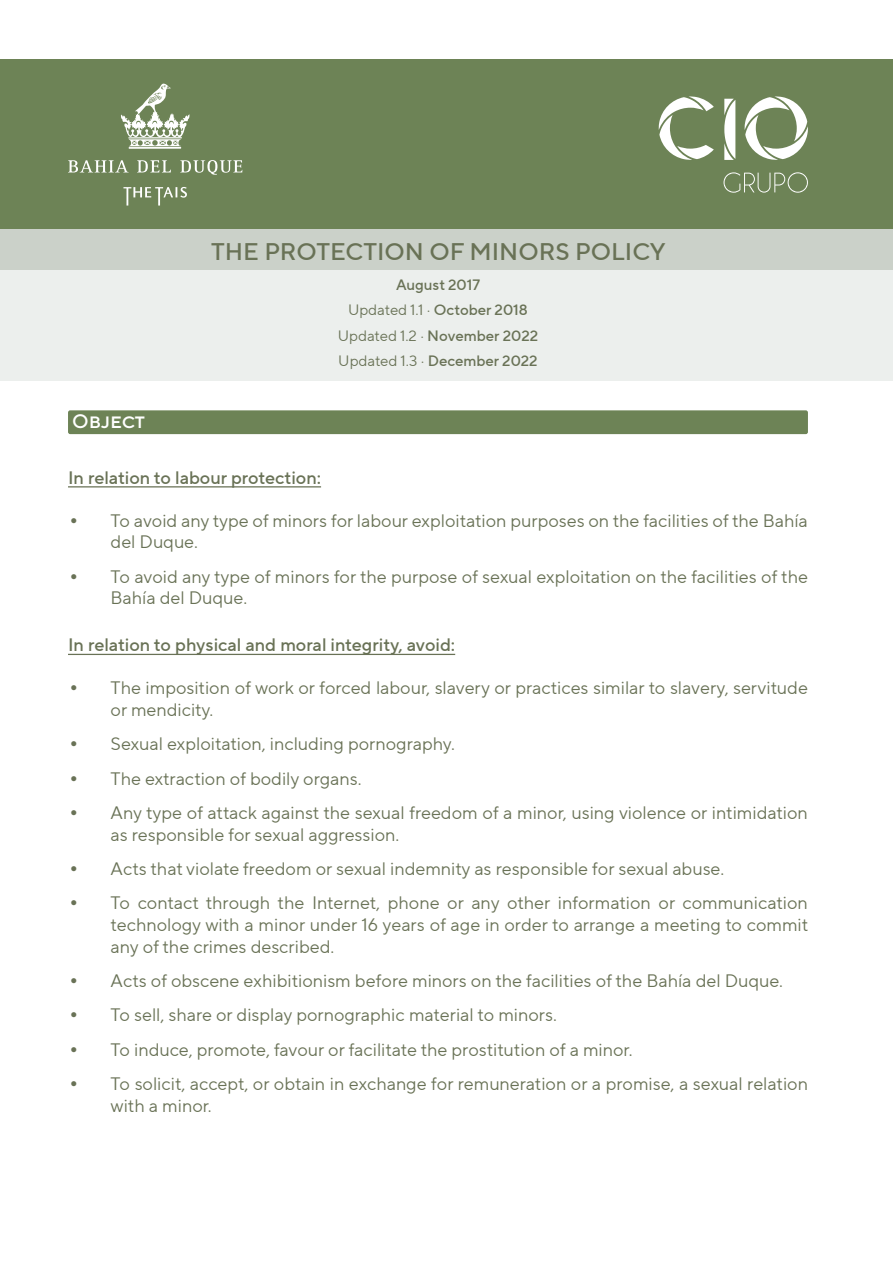
<style>
.page{position:relative;width:893px;height:1263px;background:#fff}
.page>*{position:absolute;margin:0;border:0;box-sizing:border-box;transform-origin:0 0}
.t1{font:500 24px "TT Norms Pro";color:#697256}
.t2{font:500 19.5px "TT Norms Pro";letter-spacing:-.01em;color:#fff}
.t3{font:18px/21.6px "TT Norms Pro";color:#697256}
.t4{font:500 18px "TT Norms Pro";color:#697256}
.t5{font:500 15px/25.5px "TT Norms Pro";color:#697256;text-align:center}
.s1{font-weight:400}
.s2{font-size:27px}
</style>
<div class="page">
<div style="left:0;top:60px;width:893px;height:170px;background:#6d8356"></div>
<div style="left:0;top:230px;width:893px;height:151px;background:#ecefed"></div>
<div style="left:0;top:230px;width:893px;height:40px;background:#cbd1c9"></div>
<svg style="left:121px;top:84px;width:69px;height:65px"></svg>
<svg style="left:68px;top:160px;width:60px;height:12px"></svg>
<svg style="left:137px;top:160px;width:34px;height:12px"></svg>
<svg style="left:180px;top:160px;width:62px;height:15px"></svg>
<svg style="left:123px;top:187px;width:64px;height:19px"></svg>
<svg style="left:723px;top:172px;width:85px;height:21px"></svg>
<svg style="left:745px;top:96px;width:63px;height:64px"></svg>
<svg style="left:724px;top:99px;width:11px;height:61px"></svg>
<svg style="left:659px;top:96px;width:55px;height:64px"></svg>
<div style="left:68px;top:410px;width:740px;height:24px;background:#6d8356;border-radius:2px"></div>
<hr style="left:68px;top:486px;width:253px;height:1px;background:#697256">
<hr style="left:68px;top:654px;width:387px;height:1px;background:#697256">
<p class="t2" style="left:72px;top:409px;width:74px">Object</p>
<h1 class="t1" style="left:211px;top:234px;width:456px">THE PROTECTION OF MINORS POLICY</h1>
<p class="t5" style="left:338px;top:272px;width:202px">August 2017<br><span class="s1">Updated 1.1 ·</span> October 2018<br><span class="s1">Updated 1.2 ·</span> November 2022<br><span class="s1">Updated 1.3 ·</span> December 2022</p>
<p class="t4" style="left:68px;top:464px;width:255px">In relation to labour protection:</p>
<p class="t3" style="left:111px;top:509px;width:699px;text-indent:-43px"><span class="s2">•</span> To avoid any type of minors for labour exploitation purposes on the facilities of the Bahía del Duque.</p>
<p class="t3" style="left:111px;top:565px;width:699px;text-indent:-43px"><span class="s2">•</span> To avoid any type of minors for the purpose of sexual exploitation on the facilities of the<br>Bahía del Duque.</p>
<p class="t4" style="left:68px;top:632px;width:389px">In relation to physical and moral integrity, avoid:</p>
<p class="t3" style="left:111px;top:677px;width:699px;text-indent:-43px"><span class="s2">•</span> The imposition of work or forced labour, slavery or practices similar to slavery, servitude or mendicity.</p>
<p class="t3" style="left:68px;top:733px;width:388px"><span class="s2">•</span> Sexual exploitation, including pornography.</p>
<p class="t3" style="left:68px;top:767px;width:295px"><span class="s2">•</span> The extraction of bodily organs.</p>
<p class="t3" style="left:111px;top:802px;width:699px;text-indent:-43px"><span class="s2">•</span> Any type of attack against the sexual freedom of a minor, using violence or intimidation as responsible for sexual aggression.</p>
<p class="t3" style="left:68px;top:858px;width:658px"><span class="s2">•</span> Acts that violate freedom or sexual indemnity as responsible for sexual abuse.</p>
<p class="t3" style="left:111px;top:892px;width:699px;text-align:justify;text-indent:-43px"><span class="s2">•</span> To contact through the Internet, phone or any other information or communication technology with a minor under 16 years of age in order to arrange a meeting to commit any of the crimes described.</p>
<p class="t3" style="left:68px;top:970px;width:717px"><span class="s2">•</span> Acts of obscene exhibitionism before minors on the facilities of the Bahía del Duque.</p>
<p class="t3" style="left:68px;top:1004px;width:490px"><span class="s2">•</span> To sell, share or display pornographic material to minors.</p>
<p class="t3" style="left:68px;top:1038px;width:566px"><span class="s2">•</span> To induce, promote, favour or facilitate the prostitution of a minor.</p>
<p class="t3" style="left:111px;top:1073px;width:699px;text-indent:-43px"><span class="s2">•</span> To solicit, accept, or obtain in exchange for remuneration or a promise, a sexual relation with a minor.</p>
</div>
